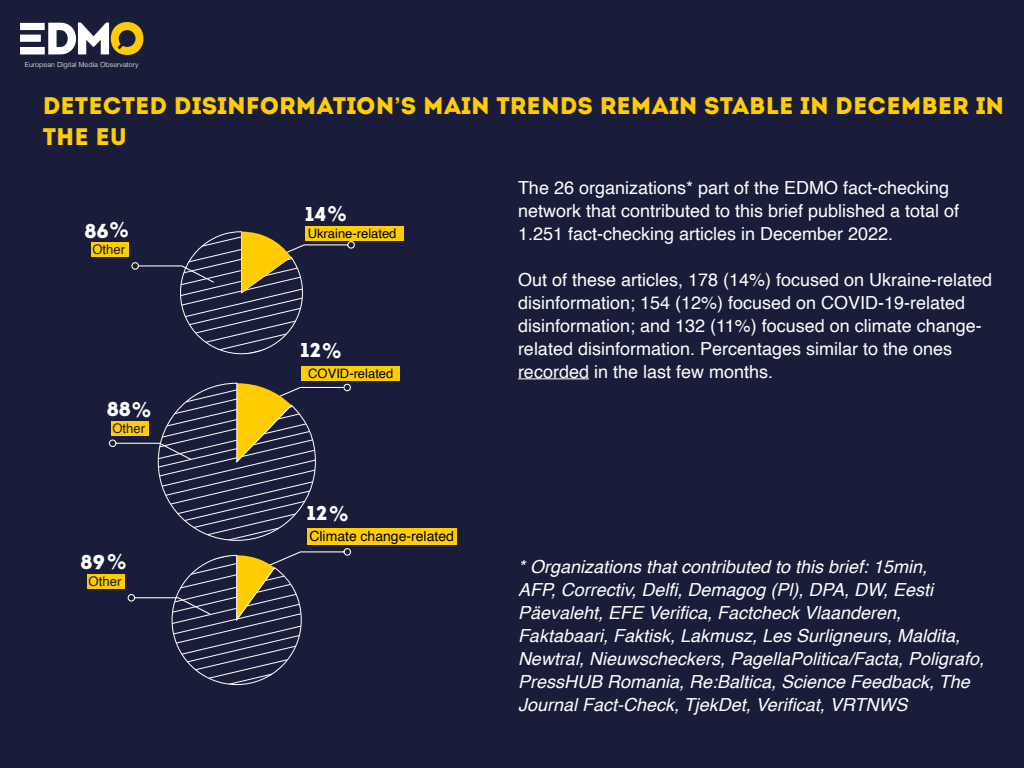
<style>
.page{position:relative;width:1024px;height:768px;background:#1a1d39}
.page>*{position:absolute;margin:0;border:0;box-sizing:border-box;transform-origin:0 0}
.t1{font:24px/31px "Intro Demo Black Caps";color:#ffcd02}
.t2{font:20px "Intro Demo Black Caps";letter-spacing:.005em;color:#fff}
.t3{font:18px/23px "Helvetica";color:#fff}
.t4{font:italic 18px/23px "Helvetica";color:#fff}
.t5{font:14px "Helvetica";color:#000}
.t6{font:13.3px "Helvetica";color:#1c1c3a}
.t7{font:13px "Helvetica";color:#000}
.t8{font:300 7px "Helvetica";color:#fff}
.s1{font-family:"Helvetica";font-weight:700;font-size:23px}
.s2{font-family:"Helvetica";font-weight:700;font-size:21.5px}
</style>
<div class="page">
<svg style="left:20px;top:22px;width:123px;height:33px"></svg>
<hr style="left:518px;top:378px;width:71px;height:1px;background:#fff">
<div style="left:305px;top:226px;width:98px;height:14px;background:#ffcd02"></div>
<div style="left:91px;top:243px;width:38px;height:14px;background:#ffcd02"></div>
<div style="left:308px;top:529px;width:149px;height:16px;background:#ffcd02"></div>
<div style="left:301px;top:366px;width:99px;height:14px;background:#ffcd02"></div>
<div style="left:87px;top:575px;width:38px;height:14px;background:#ffcd02"></div>
<svg style="left:127px;top:548px;width:224px;height:137px"></svg>
<svg style="left:131px;top:231px;width:224px;height:124px"></svg>
<svg style="left:108px;top:382px;width:243px;height:159px"></svg>
<p class="t8" style="left:25px;top:62px;width:115px">European Digital Media Observatory</p>
<h1 class="t1" style="left:43px;top:90px;width:963px">DETECTED DISINFORMATION<span class="s1">’</span>S MAIN TRENDS REMAIN STABLE IN DECEMBER IN<br>THE EU</h1>
<p class="t3" style="left:518px;top:177px;width:443px">The 26 organizations* part of the EDMO fact-checking network that contributed to this brief published a total of<br>1.251 fact-checking articles in December 2022.</p>
<p class="t3" style="left:518px;top:269px;width:476px">Out of these articles, 178 (14%) focused on Ukraine-related disinformation; 154 (12%) focused on COVID-19-related disinformation; and 132 (11%) focused on climate change&shy;related disinformation. Percentages similar to the ones recorded in the last few months.</p>
<p class="t2" style="left:305px;top:202px;width:43px">14<span class="s2">%</span></p>
<p class="t2" style="left:84px;top:218px;width:46px">86<span class="s2">%</span></p>
<p class="t7" style="left:308px;top:228px;width:90px">Ukraine-related</p>
<p class="t6" style="left:92px;top:244px;width:34px">Other</p>
<p class="t2" style="left:301px;top:338px;width:42px">12<span class="s2">%</span></p>
<p class="t7" style="left:308px;top:368px;width:87px">COVID-related</p>
<p class="t2" style="left:107px;top:397px;width:46px">88<span class="s2">%</span></p>
<p class="t6" style="left:112px;top:423px;width:34px">Other</p>
<p class="t2" style="left:81px;top:550px;width:47px">89<span class="s2">%</span></p>
<p class="t6" style="left:89px;top:576px;width:34px">Other</p>
<p class="t2" style="left:307px;top:501px;width:43px">12<span class="s2">%</span></p>
<p class="t5" style="left:309px;top:531px;width:146px">Climate change-related</p>
<p class="t4" style="left:518px;top:557px;width:468px">* Organizations that contributed to this brief: 15min,<br>AFP, Correctiv, Delfi, Demagog (Pl), DPA, DW, Eesti Päevaleht, EFE Verifica, Factcheck Vlaanderen, Faktabaari, Faktisk, Lakmusz, Les Surligneurs, Maldita, Newtral, Nieuwscheckers, PagellaPolitica/Facta, Poligrafo, PressHUB Romania, Re:Baltica, Science Feedback, The Journal Fact-Check, TjekDet, Verificat, VRTNWS</p>
</div>
